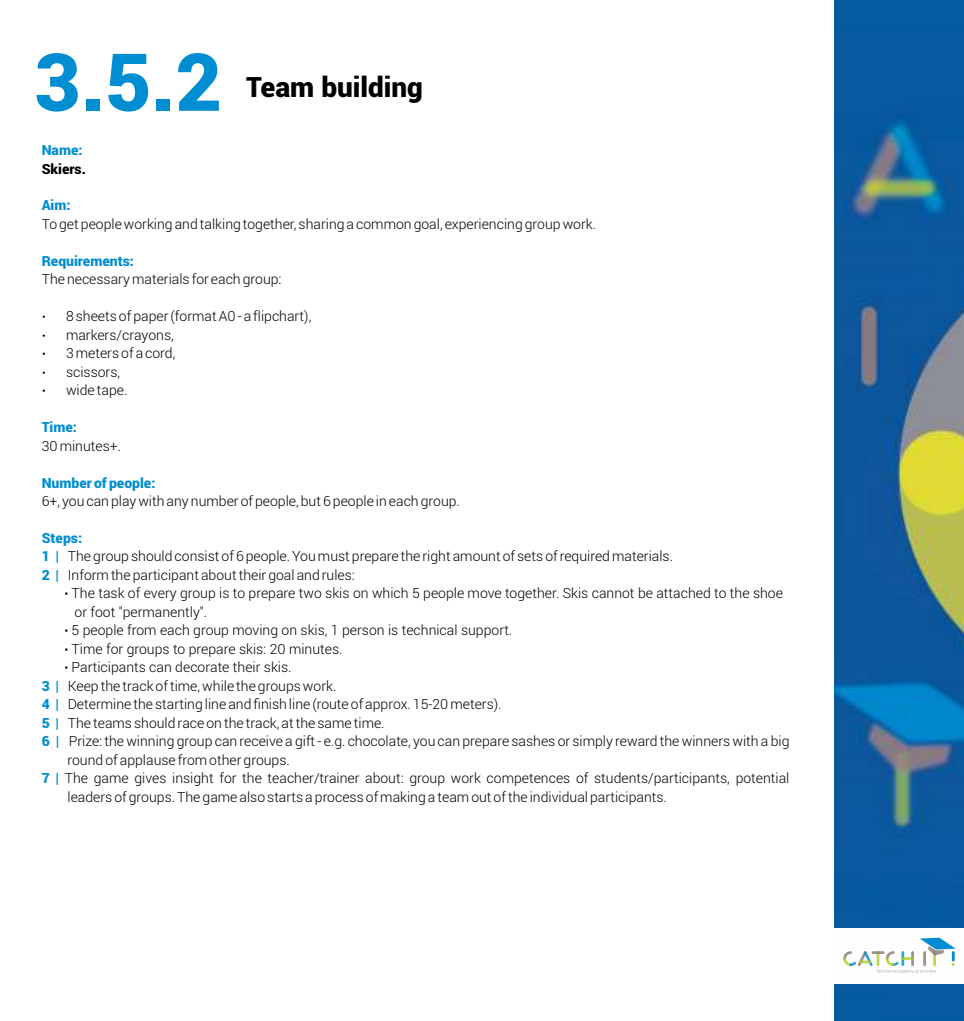
<style>
.page{position:relative;width:964px;height:1021px;background:#fff}
.page>*{position:absolute;margin:0;border:0;box-sizing:border-box;transform-origin:0 0}
.t1{font:900 80px "Roboto";color:#008dd2}
.t2{font:900 28px "Roboto";color:#000}
.t3{font:300 14px/18.4px "Roboto";color:#000}
.t4{font:900 14px "Roboto";color:#008dd2}
.t5{font:900 14px "Roboto";color:#000}
.s1{font-weight:900;color:#008dd2}
.s2{font-size:12px}
</style>
<div class="page">
<img style="left:834px;top:0;width:130px;height:1020px">
<div style="left:834px;top:927px;width:130px;height:56px;background:#fefefe"></div>
<svg style="left:843px;top:937px;width:112px;height:36px"></svg>
<h1 class="t1" style="left:35px;top:27px;width:189px">3.5.2</h1>
<h2 class="t2" style="left:246px;top:67px;width:178px">Team building</h2>
<p class="t4" style="left:42px;top:140px;width:42px">Name:</p>
<p class="t5" style="left:42px;top:159px;width:46px">Skiers.</p>
<p class="t4" style="left:42px;top:196px;width:30px">Aim:</p>
<p class="t3" style="left:42px;top:214px;width:556px">To get people working and talking together, sharing a common goal, experiencing group work.</p>
<p class="t4" style="left:42px;top:251px;width:94px">Requirements:</p>
<p class="t3" style="left:42px;top:270px;width:241px">The necessary materials for each group:</p>
<p class="t3" style="left:66px;top:307px;width:247px">8 sheets of paper (format A0 - a flipchart), markers/crayons,<br>3 meters of a cord,<br>scissors,<br>wide tape.</p>
<p class="t4" style="left:42px;top:417px;width:37px">Time:</p>
<p class="t3" style="left:42px;top:436px;width:81px">30 minutes+.</p>
<p class="t4" style="left:42px;top:473px;width:115px">Number of people:</p>
<p class="t3" style="left:42px;top:491px;width:420px">6+, you can play with any number of people, but 6 people in each group.</p>
<p class="t3" style="left:42px;top:528px;width:633px"><span class="s1">Steps:<br>1 |</span> The group should consist of 6 people. You must prepare the right amount of sets of required materials.<br><span class="s1">2 |</span> Inform the participant about their goal and rules:</p>
<p class="t3" style="left:75px;top:583px;width:710px;text-indent:-10px"><span class="s2">•</span> The task of every group is to prepare two skis on which 5 people move together. Skis cannot be attached to the shoe or foot "permanently".</p>
<p class="t3" style="left:64px;top:620px;width:449px"><span class="s2">•</span> 5 people from each group moving on skis, 1 person is technical support.</p>
<p class="t3" style="left:64px;top:639px;width:280px"><span class="s2">•</span> Time for groups to prepare skis: 20 minutes.</p>
<p class="t3" style="left:64px;top:657px;width:229px"><span class="s2">•</span> Participants can decorate their skis.</p>
<p class="t3" style="left:42px;top:676px;width:296px"><span class="s1">3 |</span> Keep the track of time, while the groups work.</p>
<p class="t3" style="left:42px;top:694px;width:461px"><span class="s1">4 |</span> Determine the starting line and finish line (route of approx. 15-20 meters).</p>
<p class="t3" style="left:42px;top:713px;width:344px"><span class="s1">5 |</span> The teams should race on the track, at the same time.</p>
<p class="t3" style="left:42px;top:731px;width:749px"><span class="s1">6 |</span> Prize: the winning group can receive a gift - e.g. chocolate, you can prepare sashes or simply reward the winners with a big</p>
<p class="t3" style="left:68px;top:750px;width:224px">round of applause from other groups.</p>
<p class="t3" style="left:42px;top:768px;width:749px"><span class="s1">7 |</span> The game gives insight for the teacher/trainer about: group work competences of students/participants, potential</p>
<p class="t3" style="left:68px;top:787px;width:601px">leaders of groups. The game also starts a process of making a team out of the individual participants.</p>
</div>
